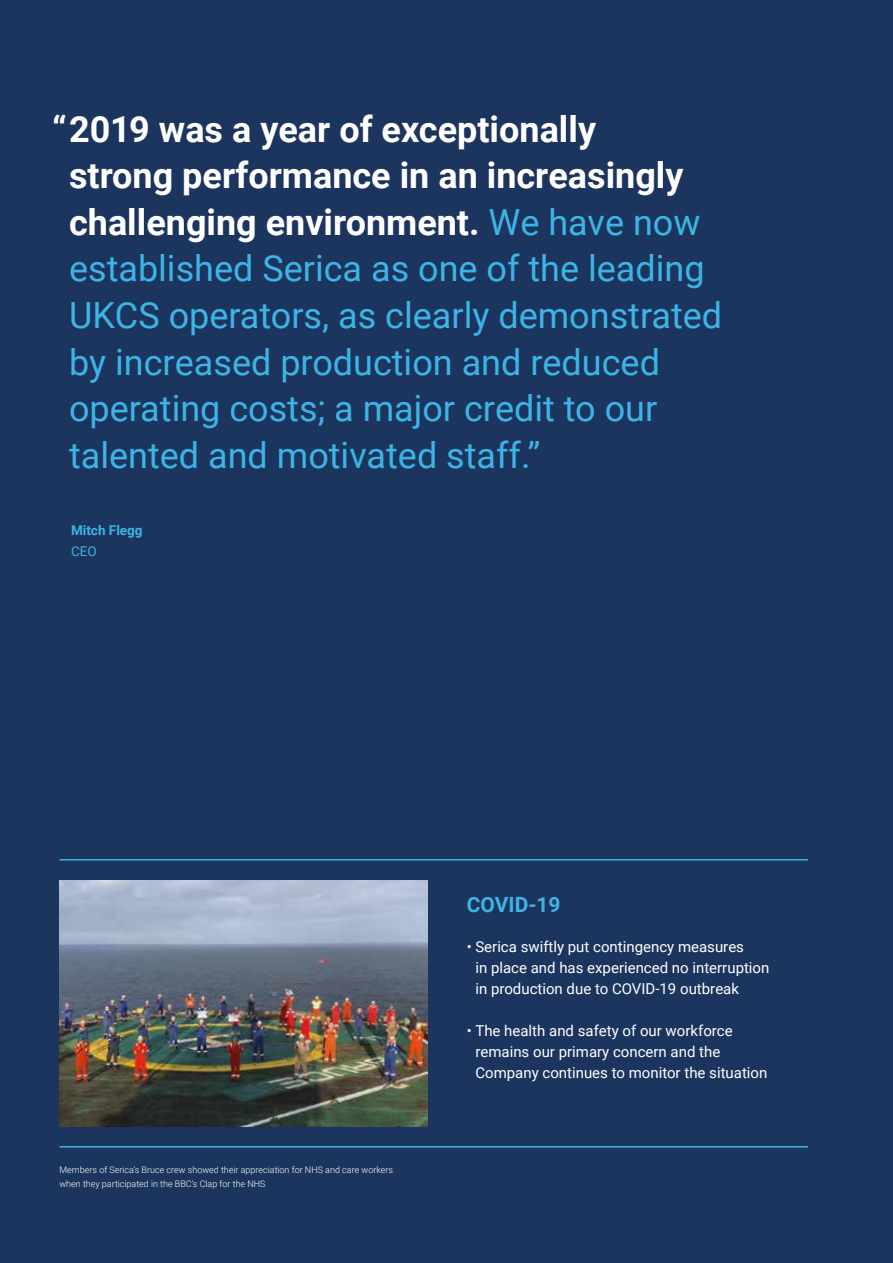
<style>
.page{position:relative;width:893px;height:1263px;background:#1c355e}
.page>*{position:absolute;margin:0;border:0;box-sizing:border-box;transform-origin:0 0}
.t1{font:36px/46.5px "Roboto";color:#3cb4e5}
.t2{font:700 21px "Roboto";color:#3cb4e5}
.t3{font:15px/21px "Roboto";color:#fff}
.t4{font:700 13.5px "Roboto";color:#3cb4e5}
.t5{font:13.5px "Roboto";color:#3cb4e5}
.t6{font:300 9px/13.5px "Roboto";color:#fff}
.s1{font-weight:700;color:#fff}
</style>
<div class="page">
<img style="left:60px;top:880px;width:367px;height:247px">
<hr style="left:60px;top:859px;width:748px;height:1px;background:#3cb4e5">
<hr style="left:60px;top:1146px;width:748px;height:1px;background:#3cb4e5">
<p class="t1" style="left:69px;top:105px;width:655px;text-indent:-17px"><span class="s1">“2019 was a year of exceptionally<br>strong performance in an increasingly challenging environment.</span> We have now established Serica as one of the leading UKCS operators, as clearly demonstrated by increased production and reduced operating costs; a major credit to our talented and motivated staff.”</p>
<p class="t4" style="left:71px;top:521px;width:73px">Mitch Flegg</p>
<p class="t5" style="left:71px;top:542px;width:27px">CEO</p>
<p class="t6" style="left:60px;top:1163px;width:335px">Members of Serica’s Bruce crew showed their appreciation for NHS and care workers when they participated in the BBC’s Clap for the NHS</p>
<p class="t2" style="left:467px;top:889px;width:95px">COVID-19</p>
<p class="t3" style="left:475px;top:936px;width:296px;text-indent:-9px">• Serica swiftly put contingency measures<br>in place and has experienced no interruption in production due to COVID-19 outbreak</p>
<p class="t3" style="left:475px;top:1020px;width:293px;text-indent:-9px">• The health and safety of our workforce remains our primary concern and the<br>Company continues to monitor the situation</p>
</div>
